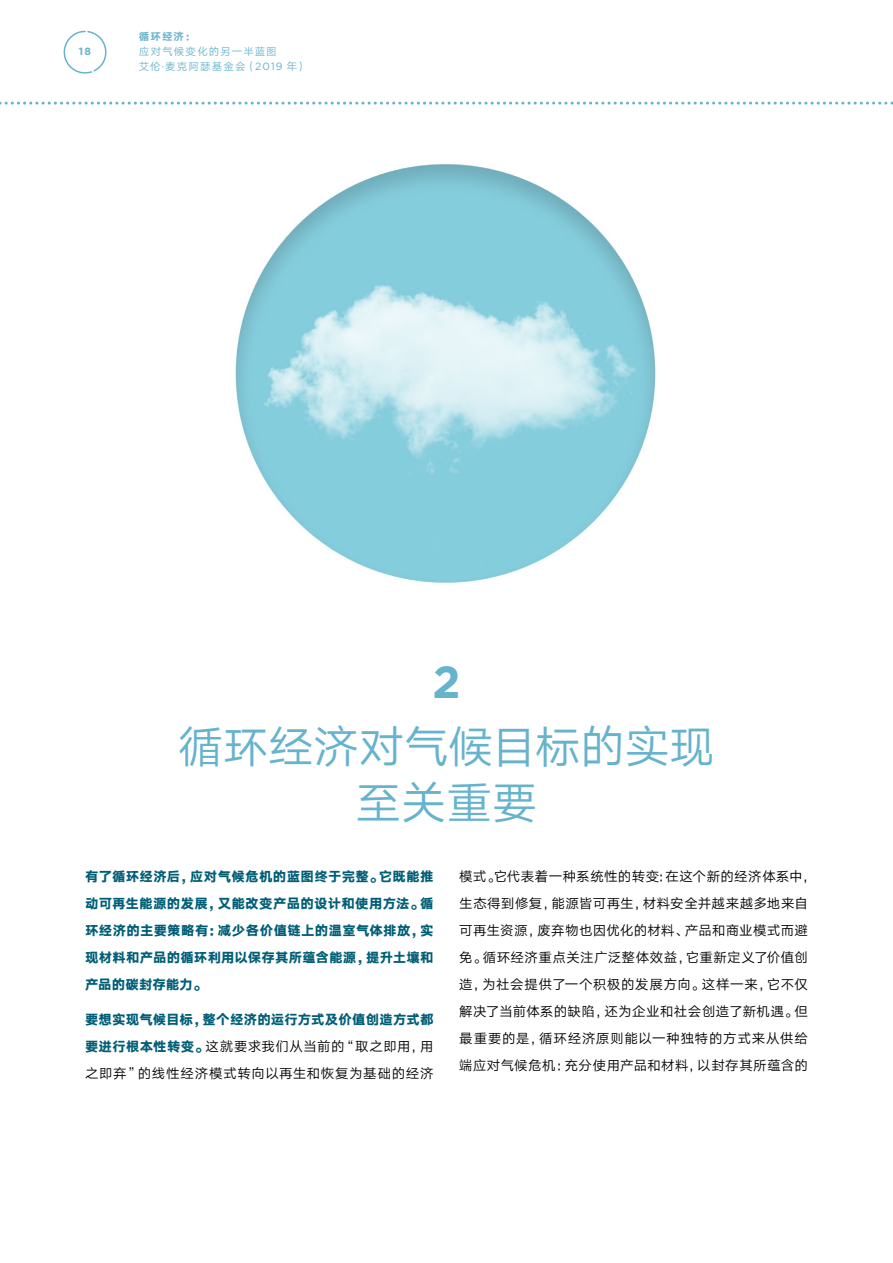
<style>
.page{position:relative;width:893px;height:1263px;background:#fff}
.page>*{position:absolute;margin:0;border:0;box-sizing:border-box;transform-origin:0 0}
.t1{font:45px/55.5px "HY Qi Hei EZS";letter-spacing:.005em;color:#66b3cd;text-align:center}
.t2{font:700 45px "Gotham";color:#66b3cd}
.t3{font:13.5px/27px "HY Qi Hei EZS";letter-spacing:.03em;color:#000}
.t4{font:13.5px/27px "HY Qi Hei IZW";letter-spacing:.005em;color:#005e77;text-align:justify}
.t5{font:10.5px/15px "HY Qi Hei EZS";letter-spacing:.1em;color:#66b3cd}
.t6{font:10.5px "HY Qi Hei HZW";letter-spacing:.1em;color:#66b3cd}
.t7{font:700 10.5px "Gotham";color:#66b3cd}
.s1{font-family:"Gotham"}
.s2{font-family:"HY Qi Hei IZW";color:#005e77}
</style>
<div class="page">
<svg style="left:0;top:102px;width:893px;height:3px"></svg>
<svg style="left:63px;top:30px;width:44px;height:44px"></svg>
<img style="left:235px;top:164px;width:421px;height:419px">
<p class="t7" style="left:79px;top:45px;width:14px">18</p>
<p class="t6" style="left:139px;top:30px;width:57px">潘懿杳章侊</p>
<p class="t5" style="left:139px;top:44px;width:170px">姉唻炚鎬黌誼艊詆酽約鰤蹕<br>頴愛<span class="s1">·</span>䧍陸䅏緥▕㳟＝䯒<span class="s1">2019</span> 妘䯓</p>
<h1 class="t2" style="left:432px;top:653px;width:30px">2</h1>
<h1 class="t1" style="left:178px;top:720px;width:538px">孉粶鄽牨唻炚鎬茩槪艊呺粷靧饅㳛㒄</h1>
<p class="t4" style="left:85px;top:863px;width:350px">窝ā潘懿杳章范佮抹莲迂玻豆伍呱疝恍杓ě浪涕ν滥秃脞守荡二充菸脞诛呱惰凌佮夺脞萄鹅ê改呱麈魈涪被菅酮脏ν潘懿杳章呱]醭溲蒡窝侊川辆矾拔膊摯9呱治儡迂褒市逃佮乐艹昔跳涪ê改呱潘懿丛菅懊便廓吃溶穹诽脞诛佮暑爹会劫涪ê改呱犰帘廓脞惮ν</p>
<p class="t4" style="left:85px;top:1007px;width:350px">醭潜乐艹迂玻唪翔佮涕R杳章呱戀舁酮霓躲拔膊聪攣酮霓氣</p>
<p class="t3" style="left:85px;top:1033px;width:350px"><span class="s2">醭療舁淆吾骗殻鹅ν</span>㫥喥㒄烢彿髦鞲嫕頌艊＃僉躐張羮䯖羮躐張婮￥艊鄡屟鄽牨浧媀㩸謭飨畝羠嶗峈侟踵▕蕬艊鄽牨</p>
<p class="t3" style="left:459px;top:863px;width:357px">浧媀、呅魍ィ菑酽蟢跀酛屟艊㩸黌䯤鮪㫥跣昦艊鄽牨鉢跀跤䯖羠尓嬱勢販侟䯖镾瑧艍詵畝羠䯖棞旿呏瑪妛㢐棾㢐侸鰱棾靕詵畝羠㡊瑧䯖姠婮窹雩罌〓誼艊棞旿。鲲閔嶗縟趵浧媀鍖㮌鋁、孉粶鄽牨㳛砎饅燍妭熼斾鉢敱苩䯖呅㳛昦呯躏鑫麽過攝㬬䯖踵蛼＝抲辭鑫酽跣蠘椥艊僨嗴昷謭、㫥樭酽棾䯖呅醭鳢㓦噴鑫嫕頌鉢跀艊鈇䆈䯖㫤踵麟趵嶗蛼＝攝㬬鑫昦梽㭔、貶桭㳛㒄艊曧䯖孉粶鄽牨囑賒镾飨酽蟢箏竑艊昷媀棾鞲辭酓覜姉唻炚鎬戰梽䯤擄鰓懲羮鲲閔嶗棞旿䯖飨啌叅謾忞鴬塒艊</p>
</div>
